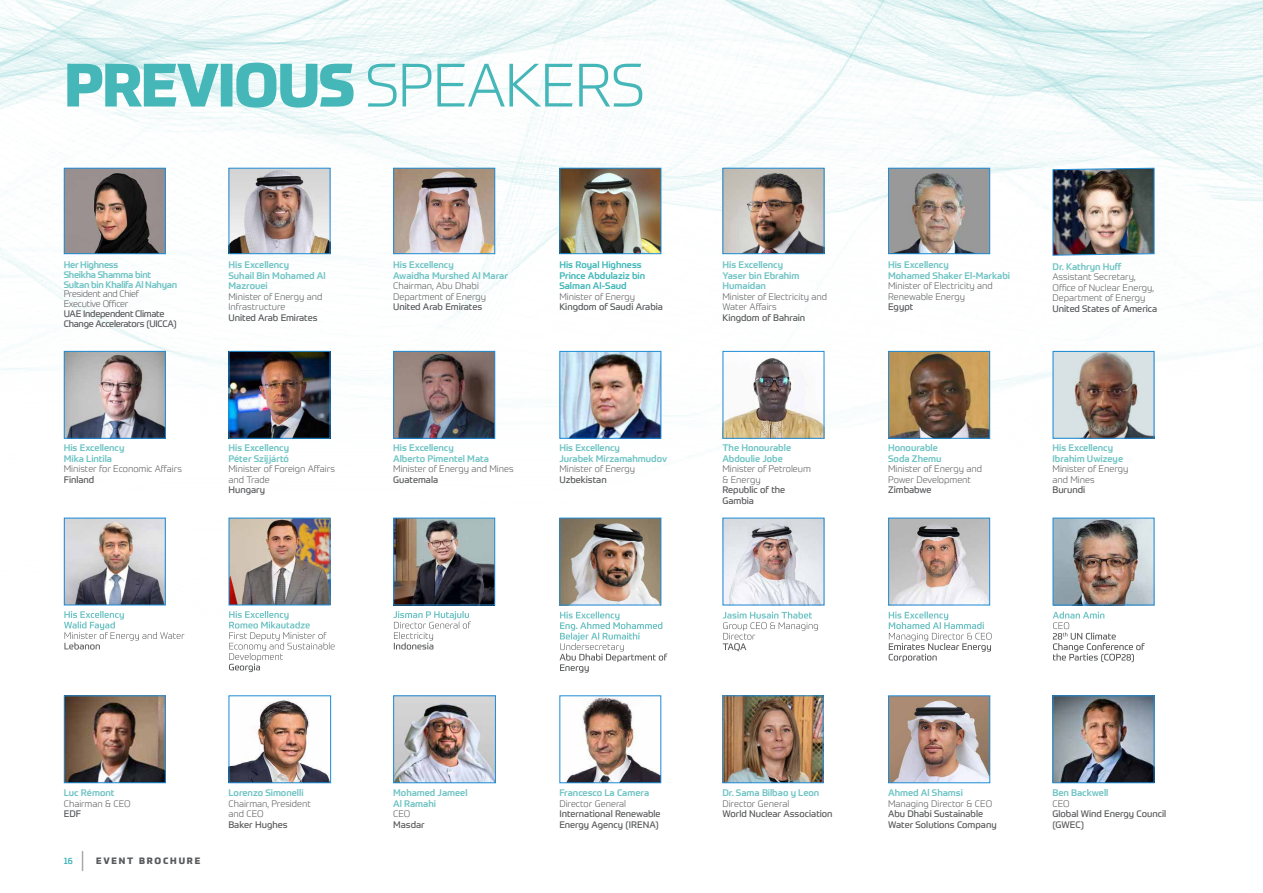
<style>
.page{position:relative;width:1263px;height:893px;background:#fff}
.page>*{position:absolute;margin:0;border:0;box-sizing:border-box;transform-origin:0 0}
.t1{font:300 9.3px/10.5px "Prometo W04";color:#58595b}
.t2{font:500 9.3px/10.5px "Prometo";color:#6fc3c4}
.t3{font:9.3px/10.5px "Prometo";color:#58595b}
.t4{font:500 9.3px/9.8px "Prometo";letter-spacing:-.03em;color:#6fc3c4}
.t5{font:500 9.3px/10.5px "Prometo";color:#3fb7b8}
.t6{font:9.3px/9.8px "Prometo";letter-spacing:-.03em;color:#58595b}
.t7{font:300 9.3px/9.8px "Prometo W04";letter-spacing:-.03em;color:#58595b}
.t8{font:800 9px "Prometo";letter-spacing:.2em;color:#58595b}
.t9{font:500 9px "Prometo";color:#45b7b8}
</style>
<div class="page">
<svg style="left:82px;top:851px;width:1px;height:20px"></svg>
<img style="left:0;top:0;width:1263px;height:619px">
<svg style="left:368px;top:64px;width:274px;height:43px"></svg>
<svg style="left:67px;top:63px;width:287px;height:45px"></svg>
<img style="left:230px;top:520px;width:98px;height:83px">
<div style="left:228px;top:518px;width:102px;height:87px;border:1px solid #1d8cd6"></div>
<svg style="left:229px;top:611px;width:106px;height:61px"></svg>
<svg style="left:393px;top:611px;width:78px;height:39px"></svg>
<img style="left:395px;top:520px;width:98px;height:83px">
<div style="left:393px;top:518px;width:102px;height:87px;border:1px solid #1d8cd6"></div>
<img style="left:66px;top:520px;width:98px;height:83px">
<div style="left:64px;top:518px;width:102px;height:87px;border:1px solid #1d8cd6"></div>
<svg style="left:64px;top:611px;width:120px;height:39px"></svg>
<svg style="left:888px;top:612px;width:103px;height:50px"></svg>
<img style="left:890px;top:520px;width:98px;height:83px">
<div style="left:888px;top:518px;width:102px;height:87px;border:1px solid #1d8cd6"></div>
<svg style="left:559px;top:612px;width:108px;height:61px"></svg>
<img style="left:561px;top:520px;width:98px;height:83px">
<div style="left:559px;top:518px;width:102px;height:87px;border:1px solid #1d8cd6"></div>
<svg style="left:723px;top:612px;width:95px;height:39px"></svg>
<img style="left:724px;top:520px;width:98px;height:83px">
<svg style="left:1053px;top:612px;width:92px;height:50px"></svg>
<img style="left:1054px;top:520px;width:98px;height:83px">
<img style="left:395px;top:697px;width:99px;height:84px">
<div style="left:393px;top:695px;width:103px;height:88px;border:1px solid #1d8cd6"></div>
<img style="left:66px;top:697px;width:98px;height:84px">
<div style="left:64px;top:695px;width:102px;height:88px;border:1px solid #1d8cd6"></div>
<img style="left:230px;top:700px;width:99px;height:81px">
<div style="left:228px;top:695px;width:103px;height:88px;border:1px solid #1d8cd6"></div>
<img style="left:1054px;top:697px;width:98px;height:84px">
<div style="left:1052px;top:695px;width:102px;height:88px;border:1px solid #1d8cd6"></div>
<img style="left:724px;top:697px;width:97px;height:84px">
<div style="left:722px;top:695px;width:101px;height:88px;border:1px solid #1d8cd6"></div>
<img style="left:890px;top:698px;width:98px;height:83px">
<div style="left:888px;top:695px;width:102px;height:88px;border:1px solid #1d8cd6"></div>
<img style="left:566px;top:697px;width:93px;height:84px">
<img style="left:724px;top:353px;width:98px;height:84px">
<div style="left:722px;top:351px;width:102px;height:88px;border:1px solid #1d8cd6"></div>
<img style="left:561px;top:353px;width:98px;height:84px">
<div style="left:559px;top:351px;width:102px;height:88px;border:1px solid #1d8cd6"></div>
<img style="left:1054px;top:353px;width:98px;height:84px">
<div style="left:1052px;top:351px;width:102px;height:88px;border:1px solid #1d8cd6"></div>
<img style="left:890px;top:353px;width:98px;height:84px">
<div style="left:888px;top:351px;width:102px;height:88px;border:1px solid #1d8cd6"></div>
<img style="left:395px;top:353px;width:98px;height:84px">
<div style="left:393px;top:351px;width:102px;height:88px;border:1px solid #1d8cd6"></div>
<img style="left:66px;top:353px;width:98px;height:84px">
<div style="left:64px;top:351px;width:102px;height:88px;border:1px solid #1d8cd6"></div>
<img style="left:230px;top:353px;width:98px;height:84px">
<div style="left:228px;top:351px;width:102px;height:88px;border:1px solid #1d8cd6"></div>
<img style="left:395px;top:170px;width:98px;height:82px">
<div style="left:393px;top:168px;width:102px;height:86px;border:1px solid #1d8cd6"></div>
<img style="left:66px;top:170px;width:98px;height:82px">
<div style="left:64px;top:168px;width:102px;height:86px;border:1px solid #1d8cd6"></div>
<img style="left:230px;top:170px;width:98px;height:82px">
<div style="left:228px;top:168px;width:102px;height:86px;border:1px solid #1d8cd6"></div>
<div style="left:888px;top:168px;width:102px;height:86px;background:#999"></div>
<img style="left:895px;top:172px;width:77px;height:80px">
<div style="left:888px;top:168px;width:102px;height:86px;border:1px solid #1d8cd6"></div>
<img style="left:724px;top:170px;width:98px;height:82px">
<div style="left:722px;top:168px;width:102px;height:86px;border:1px solid #1d8cd6"></div>
<img style="left:1052px;top:167px;width:103px;height:89px">
<img style="left:561px;top:170px;width:98px;height:82px">
<div style="left:559px;top:168px;width:102px;height:86px;border:1px solid #1d8cd6"></div>
<p class="t4" style="left:64px;top:260px;width:115px">Her Highness<br>Sheikha Shamma bint<br>Sultan bin Khalifa Al Nahyan</p>
<p class="t7" style="left:64px;top:289px;width:77px">President and Chief<br>Executive Officer</p>
<p class="t6" style="left:64px;top:308px;width:114px">UAE Independent Climate<br>Change Accelerators (UICCA)</p>
<p class="t2" style="left:64px;top:443px;width:62px">His Excellency<br>Mika Lintila</p>
<p class="t1" style="left:64px;top:464px;width:120px">Minister for Economic Affairs</p>
<p class="t3" style="left:64px;top:474px;width:32px">Finland</p>
<p class="t2" style="left:228px;top:259px;width:99px">His Excellency<br>Suhail Bin Mohamed Al<br>Mazrouei</p>
<p class="t1" style="left:228px;top:291px;width:95px">Minister of Energy and<br>Infrastructure</p>
<p class="t3" style="left:228px;top:312px;width:91px">United Arab Emirates</p>
<p class="t2" style="left:228px;top:443px;width:62px">His Excellency<br>Péter Szijjártó</p>
<p class="t1" style="left:228px;top:464px;width:108px">Minister of Foreign Affairs and Trade</p>
<p class="t3" style="left:228px;top:485px;width:38px">Hungary</p>
<p class="t2" style="left:393px;top:259px;width:116px">His Excellency<br>Awaidha Murshed Al Marar</p>
<p class="t1" style="left:393px;top:280px;width:94px">Chairman, Abu Dhabi<br>Department of Energy</p>
<p class="t3" style="left:393px;top:301px;width:91px">United Arab Emirates</p>
<p class="t5" style="left:559px;top:259px;width:87px">His Royal Highness<br>Prince Abdulaziz bin<br>Salman Al-Saud</p>
<p class="t1" style="left:559px;top:291px;width:77px">Minister of Energy</p>
<p class="t3" style="left:559px;top:301px;width:105px">Kingdom of Saudi Arabia</p>
<p class="t2" style="left:393px;top:443px;width:97px">His Excellency<br>Alberto Pimentel Mata</p>
<p class="t1" style="left:393px;top:464px;width:122px">Minister of Energy and Mines</p>
<p class="t3" style="left:393px;top:474px;width:46px">Guatemala</p>
<p class="t2" style="left:559px;top:443px;width:109px">His Excellency<br>Jurabek Mirzamahmudov</p>
<p class="t1" style="left:559px;top:464px;width:77px">Minister of Energy</p>
<p class="t3" style="left:559px;top:474px;width:49px">Uzbekistan</p>
<p class="t2" style="left:722px;top:259px;width:79px">His Excellency<br>Yaser bin Ebrahim<br>Humaidan</p>
<p class="t1" style="left:722px;top:291px;width:106px">Minister of Electricity and<br>Water Affairs</p>
<p class="t3" style="left:722px;top:312px;width:84px">Kingdom of Bahrain</p>
<p class="t2" style="left:722px;top:443px;width:70px">The Honourable<br>Abdoulie Jobe</p>
<p class="t1" style="left:722px;top:464px;width:90px">Minister of Petroleum &amp; Energy</p>
<p class="t3" style="left:722px;top:485px;width:64px">Republic of the<br>Gambia</p>
<p class="t2" style="left:888px;top:259px;width:123px">His Excellency<br>Mohamed Shaker El-Markabi</p>
<p class="t1" style="left:888px;top:280px;width:106px">Minister of Electricity and<br>Renewable Energy</p>
<p class="t3" style="left:888px;top:301px;width:27px">Egypt</p>
<p class="t2" style="left:1052px;top:261px;width:71px">Dr. Kathryn Huff</p>
<p class="t1" style="left:1052px;top:271px;width:103px">Assistant Secretary,<br>Office of Nuclear Energy,<br>Department of Energy</p>
<p class="t3" style="left:1052px;top:303px;width:106px">United States of America</p>
<p class="t2" style="left:888px;top:443px;width:55px">Honourable<br>Soda Zhemu</p>
<p class="t1" style="left:888px;top:464px;width:95px">Minister of Energy and<br>Power Development</p>
<p class="t3" style="left:888px;top:485px;width:45px">Zimbabwe</p>
<p class="t2" style="left:1052px;top:443px;width:72px">His Excellency<br>Ibrahim Uwizeye</p>
<p class="t1" style="left:1052px;top:464px;width:77px">Minister of Energy and Mines</p>
<p class="t3" style="left:1052px;top:485px;width:34px">Burundi</p>
<p class="t2" style="left:64px;top:788px;width:52px">Luc Rémont</p>
<p class="t1" style="left:64px;top:798px;width:68px">Chairman &amp; CEO</p>
<p class="t3" style="left:64px;top:809px;width:19px">EDF</p>
<p class="t9" style="left:64px;top:855px;width:11px">16</p>
<p class="t8" style="left:96px;top:855px;width:106px">EVENT BROCHURE</p>
<p class="t2" style="left:228px;top:788px;width:77px">Lorenzo Simonelli</p>
<p class="t1" style="left:228px;top:798px;width:84px">Chairman, President and CEO</p>
<p class="t3" style="left:228px;top:819px;width:61px">Baker Hughes</p>
<p class="t2" style="left:393px;top:788px;width:76px">Mohamed Jameel<br>Al Ramahi</p>
<p class="t1" style="left:393px;top:809px;width:19px">CEO</p>
<p class="t3" style="left:393px;top:819px;width:33px">Masdar</p>
<p class="t2" style="left:559px;top:788px;width:91px">Francesco La Camera</p>
<p class="t1" style="left:559px;top:798px;width:68px">Director General</p>
<p class="t3" style="left:559px;top:809px;width:103px">International Renewable<br>Energy Agency (IRENA)</p>
<p class="t2" style="left:722px;top:788px;width:98px">Dr. Sama Bilbao y Leon</p>
<p class="t1" style="left:722px;top:798px;width:68px">Director General</p>
<p class="t3" style="left:722px;top:809px;width:112px">World Nuclear Association</p>
<p class="t2" style="left:888px;top:788px;width:76px">Ahmed Al Shamsi</p>
<p class="t1" style="left:888px;top:798px;width:106px">Managing Director &amp; CEO</p>
<p class="t3" style="left:888px;top:809px;width:110px">Abu Dhabi Sustainable<br>Water Solutions Company</p>
<p class="t2" style="left:1052px;top:788px;width:57px">Ben Backwell</p>
<p class="t1" style="left:1052px;top:798px;width:19px">CEO</p>
<p class="t3" style="left:1052px;top:809px;width:115px">Global Wind Energy Council (GWEC)</p>
</div>
